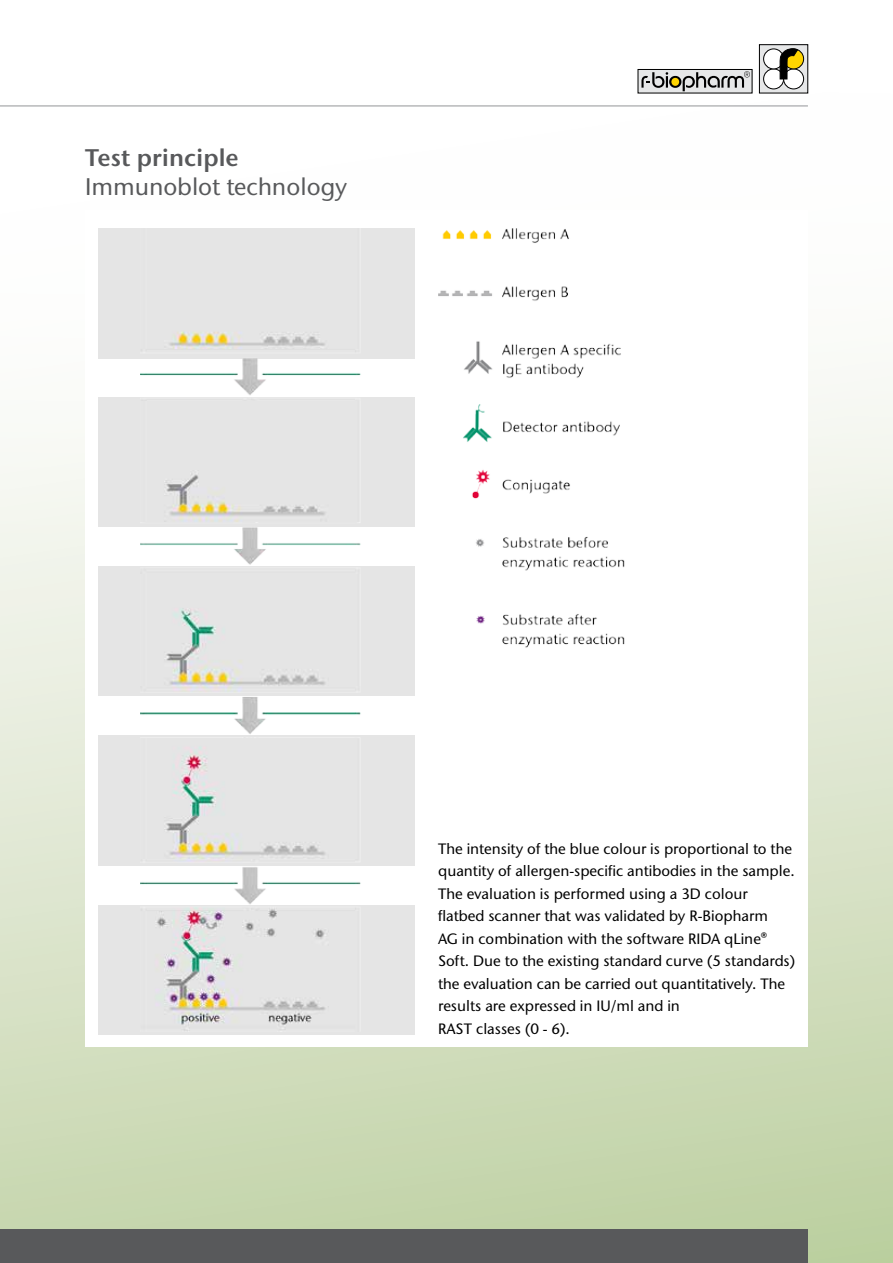
<style>
.page{position:relative;width:893px;height:1263px;background:#fff}
.page>*{position:absolute;margin:0;border:0;box-sizing:border-box;transform-origin:0 0}
.t1{font:500 24px "Stone Sans ITC Std";color:#58595b}
.t2{font:600 24px "Stone Sans ITC Std";color:#58595b}
.t3{font:500 15px/22.5px "Stone Sans ITC Std";color:#000}
</style>
<div class="page">
<div style="left:0;top:0;width:893px;height:1263px;background:linear-gradient(to bottom,#fff,#c5d4ac)"></div>
<div style="left:0;top:1229px;width:808px;height:34px;background:#58595b"></div>
<svg style="left:761px;top:47px;width:45px;height:44px"></svg>
<div style="left:764px;top:69px;width:20px;height:20px;background:#fff;border-radius:50%"></div>
<div style="left:763px;top:69px;width:21px;height:20px;border:1px solid #000;border-radius:50%"></div>
<div style="left:764px;top:49px;width:20px;height:20px;background:#fff;border-radius:50%"></div>
<div style="left:763px;top:49px;width:21px;height:20px;border:1px solid #000;border-radius:50%"></div>
<div style="left:784px;top:69px;width:20px;height:20px;background:#fff;border-radius:50%"></div>
<div style="left:783px;top:69px;width:21px;height:20px;border:1px solid #000;border-radius:50%"></div>
<svg style="left:784px;top:49px;width:20px;height:20px"></svg>
<div style="left:783px;top:49px;width:21px;height:20px;border:1px solid #000;border-radius:50%"></div>
<svg style="left:780px;top:48px;width:18px;height:31px"></svg>
<div style="left:638px;top:69px;width:114px;height:24px;border:1px solid #000"></div>
<svg style="left:641px;top:71px;width:109px;height:20px;background:#acaca8"></svg>
<hr style="left:0;top:106px;width:808px;height:1px;background:#939598">
<div style="left:85px;top:210px;width:723px;height:836px;background:#fff"></div>
<img style="left:438px;top:228px;width:187px;height:420px">
<div style="left:98px;top:229px;width:317px;height:130px;background:#e5e5e5"></div>
<div style="left:98px;top:398px;width:317px;height:129px;background:#e5e5e5"></div>
<div style="left:98px;top:567px;width:317px;height:129px;background:#e5e5e5"></div>
<div style="left:98px;top:736px;width:317px;height:130px;background:#e5e5e5"></div>
<div style="left:98px;top:905px;width:317px;height:130px;background:#e5e5e5"></div>
<img style="left:140px;top:331px;width:225px;height:699px">
<h1 class="t2" style="left:85px;top:143px;width:155px">Test principle</h1>
<h1 class="t1" style="left:85px;top:172px;width:264px">Immunoblot technology</h1>
<p class="t3" style="left:438px;top:837px;width:359px">The intensity of the blue colour is proportional to the quantity of allergen-specific antibodies in the sample.<br>The evaluation is performed using a 3D colour flatbed scanner that was validated by R-Biopharm<br>AG in combination with the software RIDA qLine® Soft. Due to the existing standard curve (5 standards) the evaluation can be carried out quantitatively. The results are expressed in IU/ml and in<br>RAST classes (0 - 6).</p>
</div>
